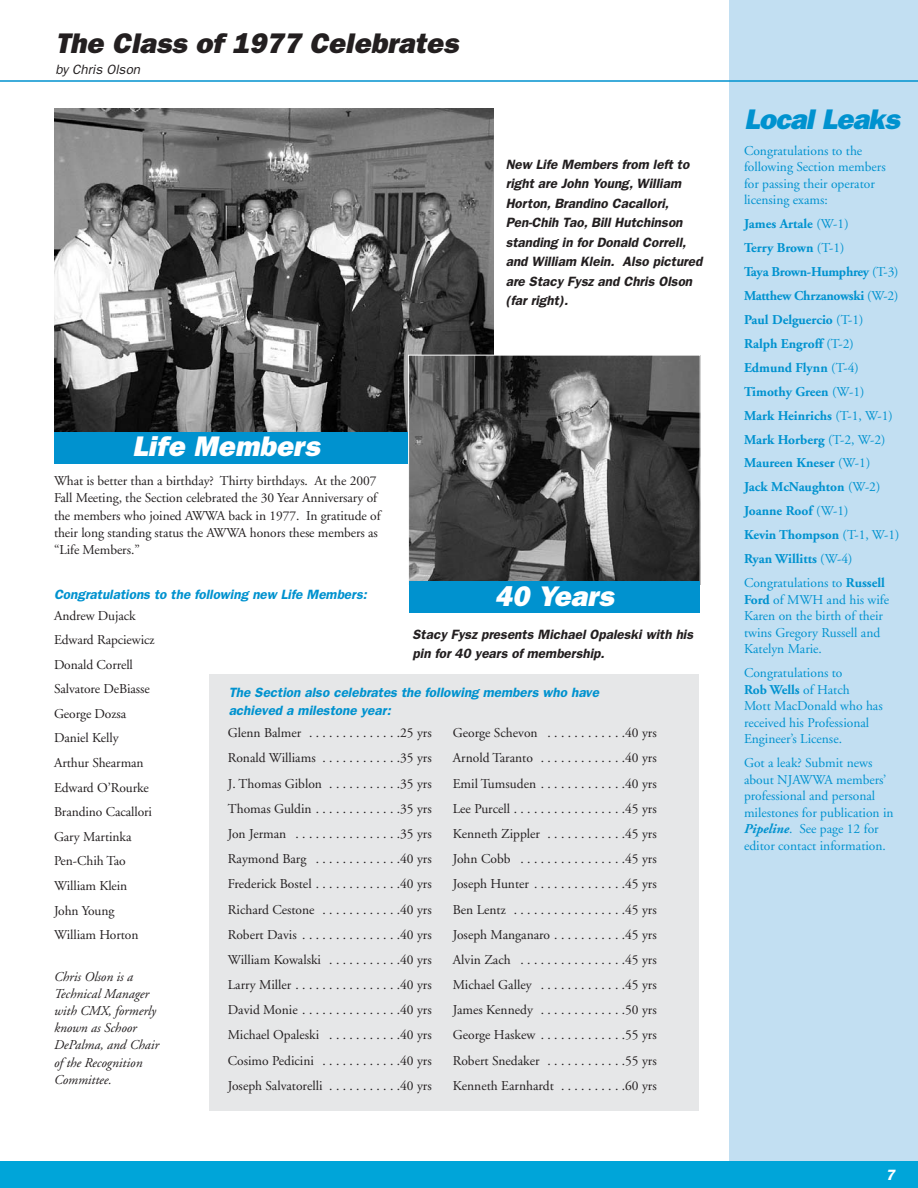
<style>
.page{position:relative;width:918px;height:1188px;background:#fff}
.page>*{position:absolute;margin:0;border:0;box-sizing:border-box;transform-origin:0 0}
.t1{font:italic 800 28.5px "Franklin Gothic";color:#231f20}
.t2{font:italic 800 28.5px "Franklin Gothic";color:#fff}
.t3{font:italic 800 28.5px "Franklin Gothic";color:#0092cf}
.t4{font:italic 600 15px "Franklin Gothic";color:#fff}
.t5{font:13.5px/25.2px "Adobe Garamond";letter-spacing:-.005em;color:#231f20}
.t6{font:13.5px/16.5px "Adobe Garamond";color:#0092cf}
.t7{font:700 13.5px/24px "Adobe Garamond";color:#0092cf}
.t8{font:italic 600 13.5px/19.5px "Franklin Gothic";color:#231f20}
.t9{font:italic 600 13.5px/18px "Franklin Gothic";color:#0092cf}
.t10{font:italic 13.5px/17.1px "Adobe Garamond";color:#231f20}
.t11{font:italic 13.5px "Franklin Gothic";color:#231f20}
.s1{font-weight:400}
.s2{font-weight:700}
.s3{font-weight:700;font-style:italic}
</style>
<div class="page">
<div style="left:729px;top:0;width:189px;height:1171px;background:#c2dff2"></div>
<div style="left:0;top:1161px;width:918px;height:27px;background:#00a5d9"></div>
<hr style="left:0;top:80px;width:918px;height:2px;background:#0092cf">
<img style="left:54px;top:108px;width:439px;height:324px">
<div style="left:54px;top:432px;width:440px;height:31px;background:#0092cf"></div>
<img style="left:410px;top:357px;width:289px;height:225px">
<div style="left:408px;top:355px;width:293px;height:263px;border:1px solid #fff"></div>
<div style="left:409px;top:582px;width:291px;height:31px;background:#0092cf"></div>
<div style="left:209px;top:674px;width:490px;height:437px;background:#e6e7e8"></div>
<h1 class="t1" style="left:56px;top:34px;width:409px">The Class of 1977 Celebrates</h1>
<p class="t11" style="left:56px;top:65px;width:89px">by Chris Olson</p>
<p class="t8" style="left:506px;top:155px;width:201px">New Life Members from left to right are John Young, William<br>Horton, Brandino Cacallori,<br>Pen-Chih Tao, Bill Hutchinson standing in for Donald Correll, and William Klein. Also pictured are Stacy Fysz and Chris Olson (far right).</p>
<h1 class="t2" style="left:132px;top:436px;width:194px">Life Members</h1>
<p class="t5" style="left:54px;top:474px;width:328px;line-height:17.1px">What is better than a birthday? Thirty birthdays. At the 2007<br>Fall Meeting, the Section celebrated the 30 Year Anniversary of the members who joined AWWA back in 1977. In gratitude of their long standing status the AWWA honors these members as “Life Members.”</p>
<p class="t9" style="left:54px;top:586px;width:317px">Congratulations to the following new Life Members:</p>
<p class="t5" style="left:54px;top:604px;width:102px;line-height:24.6px">Andrew Dujack<br>Edward Rapciewicz<br>Donald Correll<br>Salvatore DeBiasse<br>George Dozsa<br>Daniel Kelly<br>Arthur Shearman<br>Edward O’Rourke<br>Brandino Cacallori<br>Gary Martinka<br>Pen-Chih Tao<br>William Klein<br>John Young<br>William Horton</p>
<p class="t10" style="left:54px;top:969px;width:107px">Chris Olson is a<br>Technical Manager with CMX, formerly known as Schoor<br>DePalma, and Chair of the Recognition<br>Committee.</p>
<h1 class="t2" style="left:495px;top:586px;width:125px">40 Years</h1>
<p class="t8" style="left:413px;top:626px;width:284px">Stacy Fysz presents Michael Opaleski with his pin for 40 years of membership.</p>
<p class="t9" style="left:229px;top:684px;width:374px">The Section also celebrates the following members who have achieved a milestone year:</p>
<p class="t5" style="left:228px;top:722px;width:205px;text-align:justify">Glenn Balmer . . . . . . . . . . . . . .25 yrs Ronald Williams . . . . . . . . . . . .35 yrs J. Thomas Giblon . . . . . . . . . . .35 yrs Thomas Guldin . . . . . . . . . . . . .35 yrs Jon Jerman . . . . . . . . . . . . . . . .35 yrs Raymond Barg . . . . . . . . . . . . .40 yrs Frederick Bostel . . . . . . . . . . . . .40 yrs Richard Cestone . . . . . . . . . . . .40 yrs Robert Davis . . . . . . . . . . . . . . .40 yrs William Kowalski . . . . . . . . . . .40 yrs Larry Miller . . . . . . . . . . . . . . . .40 yrs David Monie . . . . . . . . . . . . . . .40 yrs Michael Opaleski . . . . . . . . . . .40 yrs Cosimo Pedicini . . . . . . . . . . . .40 yrs Joseph Salvatorelli . . . . . . . . . . .40 yrs</p>
<p class="t5" style="left:453px;top:722px;width:205px;text-align:justify">George Schevon . . . . . . . . . . . .40 yrs Arnold Taranto . . . . . . . . . . . . .40 yrs Emil Tumsuden . . . . . . . . . . . . .40 yrs Lee Purcell . . . . . . . . . . . . . . . . .45 yrs Kenneth Zippler . . . . . . . . . . . .45 yrs John Cobb . . . . . . . . . . . . . . . .45 yrs Joseph Hunter . . . . . . . . . . . . . .45 yrs Ben Lentz . . . . . . . . . . . . . . . . .45 yrs Joseph Manganaro . . . . . . . . . . .45 yrs Alvin Zach . . . . . . . . . . . . . . . .45 yrs Michael Galley . . . . . . . . . . . . .45 yrs James Kennedy . . . . . . . . . . . . .50 yrs George Haskew . . . . . . . . . . . . .55 yrs Robert Snedaker . . . . . . . . . . . .55 yrs Kenneth Earnhardt . . . . . . . . . .60 yrs</p>
<h1 class="t3" style="left:744px;top:109px;width:162px">Local Leaks</h1>
<p class="t6" style="left:744px;top:143px;width:143px">Congratulations to the following Section members for passing their operator licensing exams:</p>
<p class="t7" style="left:744px;top:213px;width:157px">James Artale <span class="s1">(W-1)<br></span>Terry Brown <span class="s1">(T-1)<br></span>Taya Brown-Humphrey <span class="s1">(T-3)<br></span>Matthew Chrzanowski <span class="s1">(W-2)<br></span>Paul Delguercio <span class="s1">(T-1)<br></span>Ralph Engroff <span class="s1">(T-2)<br></span>Edmund Flynn <span class="s1">(T-4)<br></span>Timothy Green <span class="s1">(W-1)<br></span>Mark Heinrichs <span class="s1">(T-1, W-1)<br></span>Mark Horberg <span class="s1">(T-2, W-2)<br></span>Maureen Kneser <span class="s1">(W-1)<br></span>Jack McNaughton <span class="s1">(W-2)<br></span>Joanne Roof <span class="s1">(W-1)<br></span>Kevin Thompson <span class="s1">(T-1, W-1)<br></span>Ryan Willitts <span class="s1">(W-4)<br>Congratulations to</span> Russell</p>
<p class="t6" style="left:744px;top:592px;width:147px"><span class="s2">Ford</span> of MWH and his wife<br>Karen on the birth of their twins Gregory Russell and<br>Katelyn Marie.</p>
<p class="t6" style="left:744px;top:666px;width:140px">Congratulations to<br><span class="s2">Rob Wells</span> of Hatch<br>Mott MacDonald who has received his Professional<br>Engineer’s License.</p>
<p class="t6" style="left:744px;top:756px;width:151px">Got a leak? Submit news about NJAWWA members’ professional and personal milestones for publication in<br><span class="s3">Pipeline</span>. See page 12 for editor contact information.</p>
<p class="t4" style="left:885px;top:1170px;width:13px">7</p>
</div>
